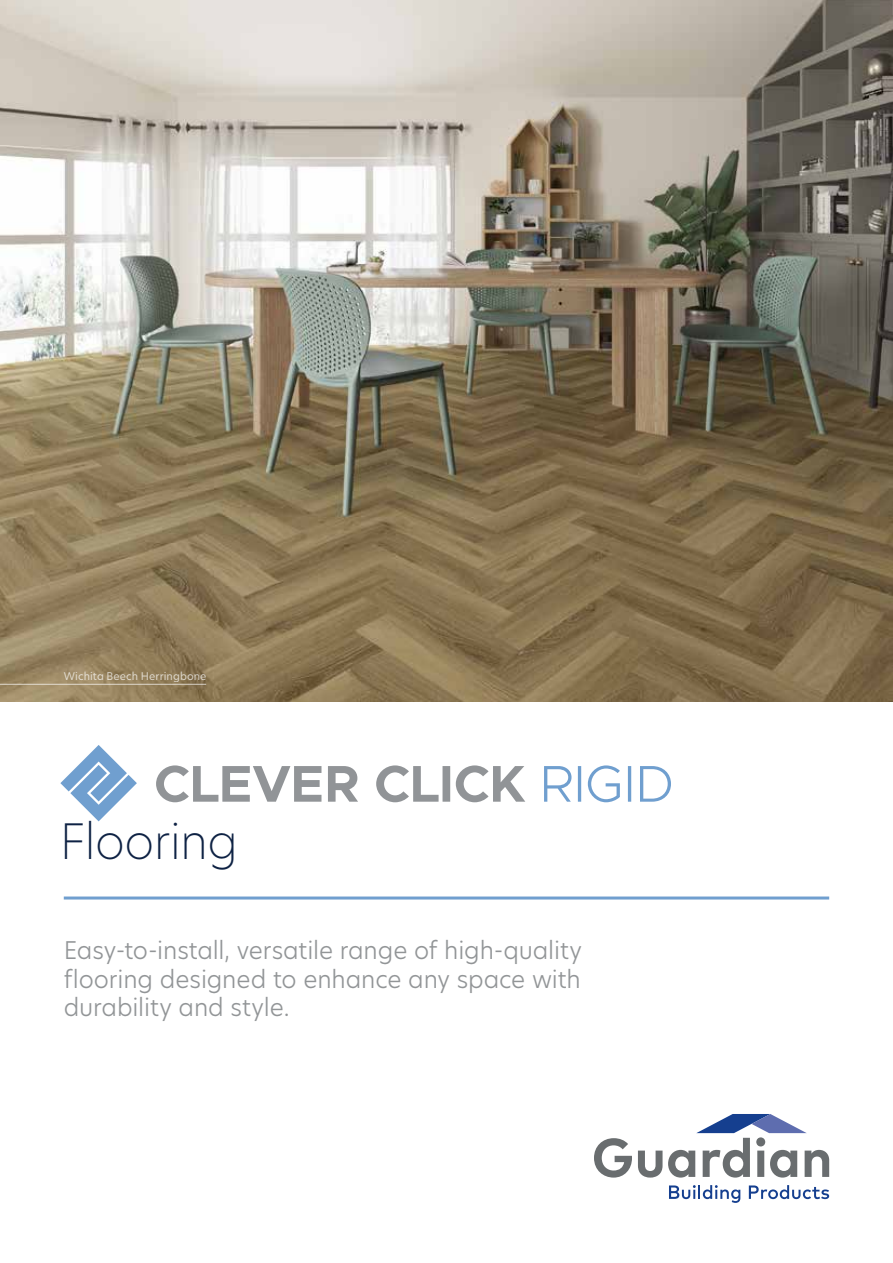
<style>
.page{position:relative;width:893px;height:1263px;background:#fff}
.page>*{position:absolute;margin:0;border:0;box-sizing:border-box;transform-origin:0 0}
.t1{font:200 48px "Hero New";letter-spacing:-.01em;color:#0e2244}
.t2{font:300 24px/28.5px "Hero New";letter-spacing:-.005em;color:#929597;text-align:justify}
.t3{font:10.5px "Hero New";letter-spacing:.01em;color:#fff}
</style>
<div class="page">
<img style="left:0;top:0;width:893px;height:702px">
<hr style="left:64px;top:896px;width:765px;height:3px;background:#709fcf">
<svg style="left:669px;top:1185px;width:71px;height:18px"></svg>
<svg style="left:749px;top:1185px;width:80px;height:14px"></svg>
<svg style="left:594px;top:1138px;width:38px;height:39px"></svg>
<svg style="left:638px;top:1150px;width:24px;height:27px"></svg>
<svg style="left:668px;top:1114px;width:161px;height:63px"></svg>
<svg style="left:60px;top:745px;width:77px;height:76px"></svg>
<svg style="left:544px;top:765px;width:127px;height:37px"></svg>
<svg style="left:156px;top:765px;width:369px;height:37px"></svg>
<hr style="left:0;top:684px;width:206px;height:1px;background:#fff">
<p class="t3" style="left:64px;top:668px;width:144px">Wichita Beech Herringbone</p>
<h1 class="t1" style="left:60px;top:809px;width:180px">Flooring</h1>
<p class="t2" style="left:64px;top:935px;width:520px">Easy-to-install, versatile range of high-quality flooring designed to enhance any space with durability and style.</p>
</div>
